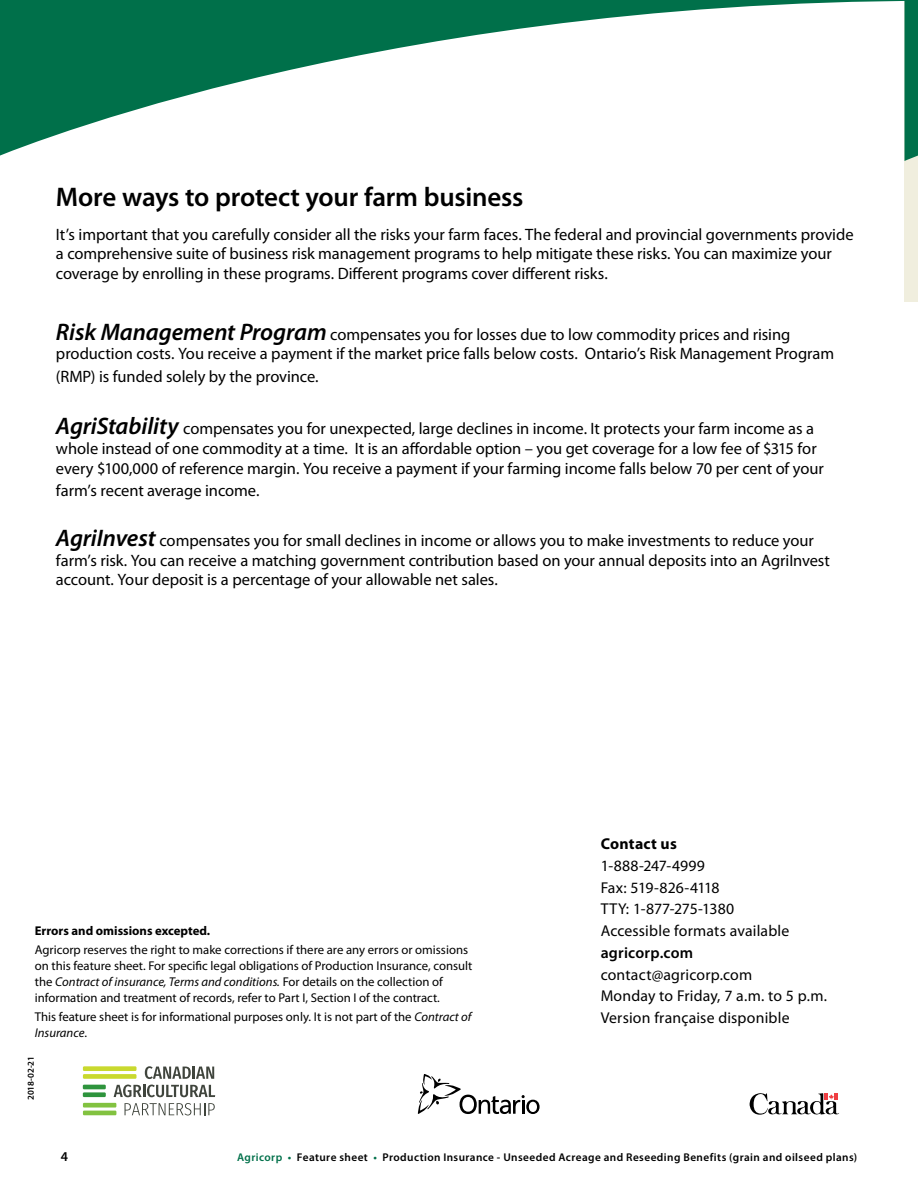
<style>
.page{position:relative;width:918px;height:1188px;background:#fff}
.page>*{position:absolute;margin:0;border:0;box-sizing:border-box;transform-origin:0 0}
.t1{font:600 27px "Myriad Pro";letter-spacing:-.01em;color:#000}
.t2{font:16.5px/19.8px "Myriad Pro";letter-spacing:-.005em;color:#000}
.t3{font:15.75px/21.8px "Myriad Pro";letter-spacing:.01em;color:#000}
.t4{font:600 15.75px "Myriad Pro";letter-spacing:.015em;color:#000}
.t5{font:700 15.75px "Myriad Pro";letter-spacing:.015em;color:#000}
.t6{font:600 13.5px "Myriad Pro";color:#000}
.t7{font:12.75px/15.8px "Myriad Pro";color:#000}
.t8{font:700 12.75px "Myriad Pro";color:#000}
.t9{font:600 11.25px "Myriad Pro";letter-spacing:.035em;color:#000}
.t10{font:600 9px "Myriad Pro";color:#000}
.s1{font-weight:600;font-style:italic;font-size:24px}
.s2{font-style:italic}
.s3{color:#00704a}
</style>
<div class="page">
<div style="left:904px;top:0;width:14px;height:302px;background:#f0eede"></div>
<svg style="left:0;top:0;width:918px;height:161px"></svg>
<svg style="left:418px;top:1074px;width:122px;height:40px"></svg>
<hr style="left:83px;top:1111px;width:33px;height:4px;background:#82c240">
<div style="left:83px;top:1103px;width:33px;height:5px;background:#82c240"></div>
<div style="left:83px;top:1074px;width:54px;height:5px;background:#c9d92e"></div>
<div style="left:83px;top:1066px;width:54px;height:5px;background:#c9d92e"></div>
<div style="left:83px;top:1092px;width:23px;height:5px;background:#2e943d"></div>
<hr style="left:83px;top:1085px;width:23px;height:4px;background:#2e943d">
<svg style="left:145px;top:1066px;width:69px;height:13px"></svg>
<svg style="left:114px;top:1085px;width:101px;height:12px"></svg>
<svg style="left:125px;top:1103px;width:90px;height:12px"></svg>
<svg style="left:750px;top:1093px;width:89px;height:22px"></svg>
<h1 class="t1" style="left:56px;top:180px;width:469px">More ways to protect your farm business</h1>
<p class="t2" style="left:56px;top:224px;width:799px">It’s important that you carefully consider all the risks your farm faces. The federal and provincial governments provide a comprehensive suite of business risk management programs to help mitigate these risks. You can maximize your coverage by enrolling in these programs. Different programs cover different risks.</p>
<p class="t2" style="left:56px;top:324px;width:780px"><span class="s1">Risk Management Program</span> compensates you for losses due to low commodity prices and rising production costs. You receive a payment if the market price falls below costs. Ontario’s Risk Management Program</p>
<p class="t2" style="left:56px;top:366px;width:264px">(RMP) is funded solely by the province.</p>
<p class="t2" style="left:56px;top:419px;width:769px"><span class="s1">AgriStability</span> compensates you for unexpected, large declines in income. It protects your farm income as a whole instead of one commodity at a time. It is an affordable option – you get coverage for a low fee of $315 for every $100,000 of reference margin. You receive a payment if your farming income falls below 70 per cent of your</p>
<p class="t2" style="left:56px;top:481px;width:205px">farm’s recent average income.</p>
<p class="t2" style="left:56px;top:530px;width:776px"><span class="s1">AgriInvest</span> compensates you for small declines in income or allows you to make investments to reduce your farm’s risk. You can receive a matching government contribution based on your annual deposits into an AgriInvest account. Your deposit is a percentage of your allowable net sales.</p>
<p class="t8" style="left:35px;top:922px;width:177px">Errors and omissions excepted.</p>
<p class="t7" style="left:35px;top:942px;width:439px">Agricorp reserves the right to make corrections if there are any errors or omissions on this feature sheet. For specific legal obligations of Production Insurance, consult the <span class="s2">Contract of insurance, Terms and conditions.</span> For details on the collection of information and treatment of records, refer to Part I, Section I of the contract.</p>
<p class="t7" style="left:35px;top:1009px;width:438px">This feature sheet is for informational purposes only. It is not part of the <span class="s2">Contract of<br>Insurance</span>.</p>
<p class="t10" style="left:25px;top:1100px;width:46px;rotate:-90deg">2018-02-21</p>
<p class="t5" style="left:601px;top:833px;width:78px">Contact us</p>
<p class="t3" style="left:601px;top:854px;width:190px">1-888-247-4999<br>Fax: 519-826-4118<br>TTY: 1-877-275-1380<br>Accessible formats available</p>
<p class="t4" style="left:601px;top:942px;width:94px">agricorp.com</p>
<p class="t3" style="left:601px;top:963px;width:228px">contact@agricorp.com<br>Monday to Friday, 7 a.m. to 5 p.m.<br>Version française disponible</p>
<p class="t6" style="left:61px;top:1148px;width:9px">4</p>
<p class="t9" style="left:237px;top:1150px;width:622px"><span class="s3">Agricorp •</span> Feature sheet <span class="s3">•</span> Production Insurance - Unseeded Acreage and Reseeding Benefits (grain and oilseed plans)</p>
</div>
